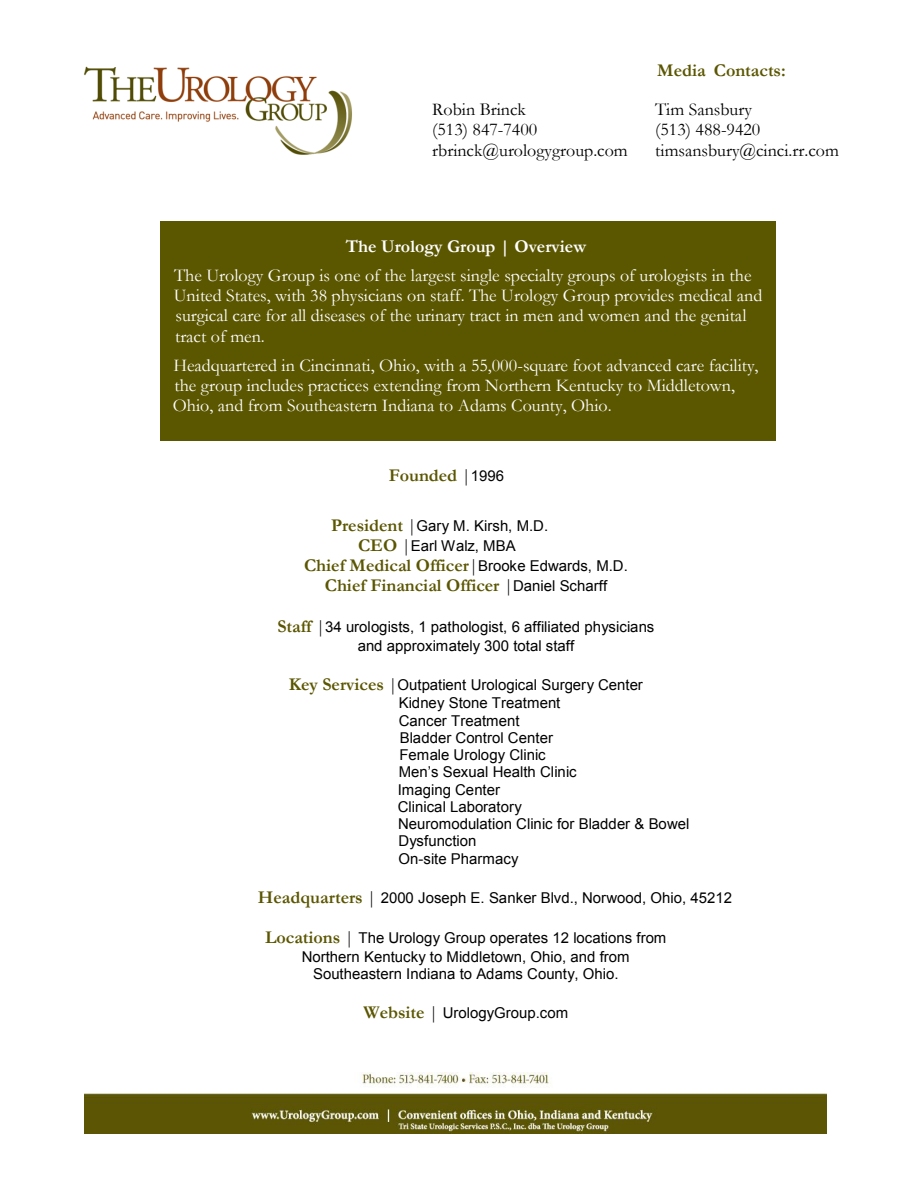
<style>
.page{position:relative;width:918px;height:1188px;background:#fff}
.page>*{position:absolute;margin:0;border:0;box-sizing:border-box;transform-origin:0 0}
.t1{font:18px/20.2px "Garamond";color:#fff}
.t2{font:700 18px/20.4px "Garamond";color:#5b5600;text-align:center}
.t3{font:18px/20.2px "Garamond";color:#000}
.t4{font:700 18px "Garamond";color:#fff}
.t5{font:15px/17.2px "Arial";color:#000;text-align:center}
.s1{font-weight:400;color:#000}
.s2{font-family:"Arial";font-weight:400;font-size:15px;color:#000}
.s3{font-family:"Garamond";font-weight:700;font-size:18px;color:#5b5600}
.s4{font-family:"Garamond";font-size:18px}
</style>
<div class="page">
<img style="left:84px;top:1073px;width:742px;height:61px">
<div style="left:160px;top:222px;width:615px;height:219px;background:#5b5600"></div>
<img style="left:84px;top:66px;width:268px;height:89px">
<p class="t2" style="left:657px;top:60px;width:130px">Media Contacts:</p>
<p class="t3" style="left:432px;top:99px;width:197px">Robin Brinck<br>(513) 847-7400 rbrinck@urologygroup.com</p>
<p class="t3" style="left:655px;top:99px;width:185px">Tim Sansbury<br>(513) 488-9420 timsansbury@cinci.rr.com</p>
<p class="t4" style="left:346px;top:235px;width:242px">The Urology Group | Overview</p>
<p class="t1" style="left:174px;top:265px;width:590px">The Urology Group is one of the largest single specialty groups of urologists in the United States, with 38 physicians on staff. The Urology Group provides medical and surgical care for all diseases of the urinary tract in men and women and the genital tract of men.</p>
<p class="t1" style="left:173px;top:355px;width:587px">Headquartered in Cincinnati, Ohio, with a 55,000-square foot advanced care facility, the group includes practices extending from Northern Kentucky to Middletown,<br>Ohio, and from Southeastern Indiana to Adams County, Ohio.</p>
<p class="t2" style="left:389px;top:465px;width:117px">Founded <span class="s1">|</span><span class="s2">1996</span></p>
<p class="t5" style="left:331px;top:515px;width:219px;line-height:20.4px"><span class="s3">President</span> <span class="s4">|</span>Gary M. Kirsh, M.D.<br><span class="s3">CEO</span> <span class="s4">|</span>Earl Walz, MBA</p>
<p class="t2" style="left:304px;top:555px;width:325px">Chief Medical Officer<span class="s1">|</span><span class="s2">Brooke Edwards, M.D.<br></span>Chief Financial Officer <span class="s1">|</span><span class="s2">Daniel Scharff</span></p>
<p class="t5" style="left:277px;top:617px;width:378px;line-height:18.8px"><span class="s3">Staff</span> <span class="s4">|</span>34 urologists, 1 pathologist, 6 affiliated physicians and approximately 300 total staff</p>
<p class="t5" style="left:399px;top:675px;width:246px;line-height:18.8px;text-align:left;text-indent:-110px"><span class="s3">Key Services</span> <span class="s4">|</span>Outpatient Urological Surgery Center<br>Kidney Stone Treatment</p>
<p class="t5" style="left:398px;top:712px;width:293px;text-align:left">Cancer Treatment<br>Bladder Control Center<br>Female Urology Clinic<br>Men’s Sexual Health Clinic<br>Imaging Center<br>Clinical Laboratory<br>Neuromodulation Clinic for Bladder &amp; Bowel<br>Dysfunction<br>On-site Pharmacy</p>
<p class="t5" style="left:258px;top:889px;width:476px"><span class="s3">Headquarters</span> <span class="s4">|</span> 2000 Joseph E. Sanker Blvd., Norwood, Ohio, 45212</p>
<p class="t5" style="left:265px;top:929px;width:403px;line-height:18.8px"><span class="s3">Locations</span> <span class="s4">|</span> The Urology Group operates 12 locations from<br>Northern Kentucky to Middletown, Ohio, and from</p>
<p class="t5" style="left:313px;top:965px;width:307px">Southeastern Indiana to Adams County, Ohio.</p>
<p class="t5" style="left:364px;top:1005px;width:206px"><span class="s3">Website</span> <span class="s4">|</span> UrologyGroup.com</p>
</div>
